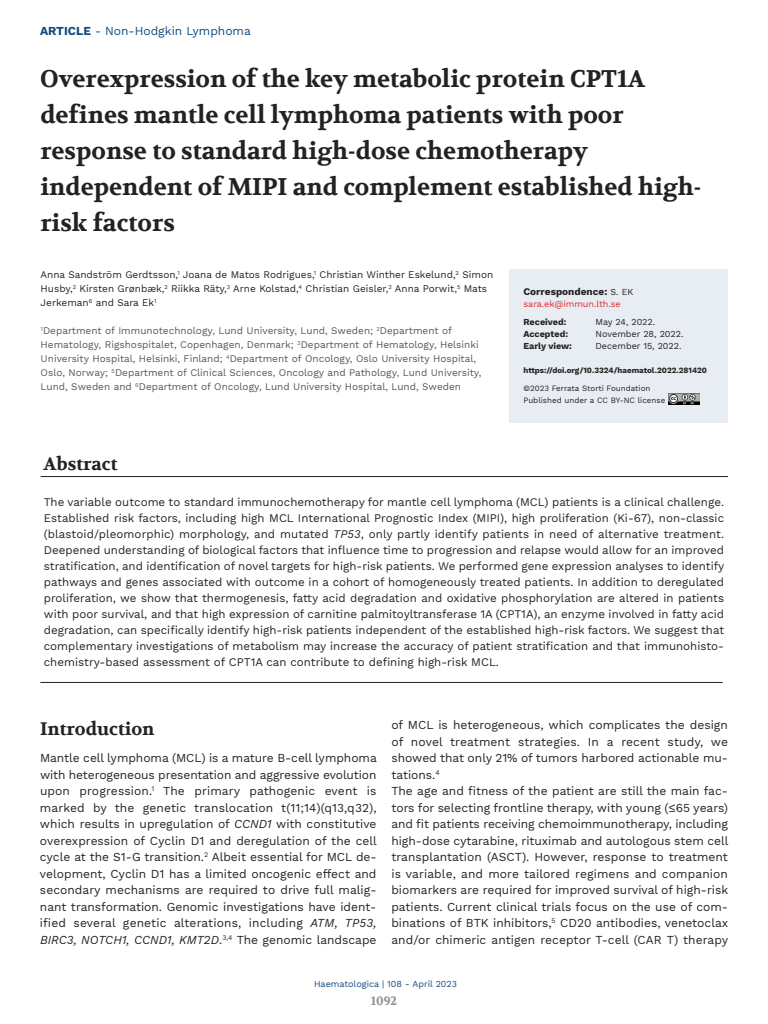
<style>
.page{position:relative;width:768px;height:1024px;background:#fff}
.page>*{position:absolute;margin:0;border:0;box-sizing:border-box;transform-origin:0 0}
.t1{font:700 24px/36px "Volkhov";color:#222221}
.t2{font:700 18px "Volkhov";color:#222221}
.t3{font:12px/16.5px "Work Sans";color:#222221;text-align:justify}
.t4{font:12px "Work Sans";color:#134a80}
.t5{font:700 12px "Volkhov";color:#919190}
.t6{font:11.5px/16px "Work Sans";color:#222221;text-align:justify}
.t7{font:10px/14px "Work Sans";color:#585757}
.t8{font:10px/14px "Work Sans";color:#222221}
.t9{font:700 10px "Work Sans";color:#222221}
.t10{font:9px "Work Sans";color:#222221}
.t11{font:700 9px "Work Sans";color:#222221}
.t12{font:9px "Work Sans";color:#134a80}
.t13{font:9px "Work Sans";color:#e02b2b}
.t14{font:8px/12px "Work Sans";color:#222221}
.t15{font:700 8px "Work Sans";color:#222221}
.s1{font-weight:700}
.s2{font-weight:400;font-size:9px}
.s3{font-style:italic}
</style>
<div class="page">
<hr style="left:41px;top:476px;width:687px;height:1px;background:#222221">
<hr style="left:40px;top:682px;width:683px;height:1px;background:#222221">
<div style="left:509px;top:269px;width:219px;height:154px;background:#e7edf2"></div>
<img style="left:668px;top:393px;width:32px;height:11px">
<p class="t4" style="left:40px;top:24px;width:212px"><span class="s1">ARTICLE</span> - Non-Hodgkin Lymphoma</p>
<h1 class="t1" style="left:40px;top:61px;width:663px">Overexpression of the key metabolic protein CPT1A defines mantle cell lymphoma patients with poor response to standard high-dose chemotherapy independent of MIPI and complement established high&shy;risk factors</h1>
<p class="t8" style="left:41px;top:268px;width:454px">Anna Sandström Gerdtsson,<sup>1</sup> Joana de Matos Rodrigues,<sup>1</sup> Christian Winther Eskelund,<sup>2</sup> Simon<br>Husby,<sup>2</sup> Kirsten Grønbæk,<sup>2</sup> Riikka Räty,<sup>3</sup> Arne Kolstad,<sup>4</sup> Christian Geisler,<sup>2</sup> Anna Porwit,<sup>5</sup> Mats<br>Jerkeman<sup>6</sup> and Sara Ek<sup>1</sup></p>
<p class="t7" style="left:41px;top:324px;width:442px"><sup>1</sup>Department of Immunotechnology, Lund University, Lund, Sweden; <sup>2</sup>Department of Hematology, Rigshospitalet, Copenhagen, Denmark; <sup>3</sup>Department of Hematology, Helsinki University Hospital, Helsinki, Finland; <sup>4</sup>Department of Oncology, Oslo University Hospital, Oslo, Norway; <sup>5</sup>Department of Clinical Sciences, Oncology and Pathology, Lund University, Lund, Sweden and <sup>6</sup>Department of Oncology, Lund University Hospital, Lund, Sweden</p>
<p class="t9" style="left:524px;top:285px;width:111px">Correspondence: <span class="s2">S. EK</span></p>
<p class="t13" style="left:524px;top:298px;width:99px">sara.ek@immun.lth.se</p>
<p class="t11" style="left:524px;top:316px;width:44px">Received:</p>
<p class="t10" style="left:596px;top:316px;width:61px">May 24, 2022.</p>
<p class="t11" style="left:524px;top:328px;width:46px">Accepted:</p>
<p class="t10" style="left:596px;top:328px;width:89px">November 28, 2022.</p>
<p class="t11" style="left:524px;top:340px;width:50px">Early view:</p>
<p class="t10" style="left:596px;top:340px;width:87px">December 15, 2022.</p>
<p class="t15" style="left:524px;top:365px;width:185px">https://doi.org/10.3324/haematol.2022.281420</p>
<p class="t14" style="left:524px;top:382px;width:143px">©2023 Ferrata Storti Foundation<br>Published under a CC BY-NC license</p>
<h2 class="t2" style="left:44px;top:453px;width:75px">Abstract</h2>
<p class="t6" style="left:44px;top:494px;width:682px">The variable outcome to standard immunochemotherapy for mantle cell lymphoma (MCL) patients is a clinical challenge.<br>Established risk factors, including high MCL International Prognostic Index (MIPI), high proliferation (Ki-67), non-classic (blastoid/pleomorphic) morphology, and mutated <span class="s3">TP53</span>, only partly identify patients in need of alternative treatment.<br>Deepened understanding of biological factors that influence time to progression and relapse would allow for an improved stratification, and identification of novel targets for high-risk patients. We performed gene expression analyses to identify pathways and genes associated with outcome in a cohort of homogeneously treated patients. In addition to deregulated proliferation, we show that thermogenesis, fatty acid degradation and oxidative phosphorylation are altered in patients with poor survival, and that high expression of carnitine palmitoyltransferase 1A (CPT1A), an enzyme involved in fatty acid degradation, can specifically identify high-risk patients independent of the established high-risk factors. We suggest that complementary investigations of metabolism may increase the accuracy of patient stratification and that immunohisto&shy;chemistry-based assessment of CPT1A can contribute to defining high-risk MCL.</p>
<p class="t3" style="left:391px;top:717px;width:338px;text-align:left">of MCL is heterogeneous, which complicates the design of novel treatment strategies. In a recent study, we showed that only 21% of tumors harbored actionable mu&shy;tations.<sup>4<br></sup>The age and fitness of the patient are still the main fac&shy;tors for selecting frontline therapy, with young (≤65 years) and fit patients receiving chemoimmunotherapy, including high-dose cytarabine, rituximab and autologous stem cell transplantation (ASCT). However, response to treatment is variable, and more tailored regimens and companion biomarkers are required for improved survival of high-risk patients. Current clinical trials focus on the use of com&shy;binations of BTK inhibitors,<sup>5</sup> CD20 antibodies, venetoclax and/or chimeric antigen receptor T-cell (CAR T) therapy</p>
<p class="t12" style="left:314px;top:979px;width:144px">Haematologica | 108 - April 2023</p>
<p class="t5" style="left:371px;top:993px;width:28px">1092</p>
<h2 class="t2" style="left:40px;top:717px;width:116px">Introduction</h2>
<p class="t3" style="left:40px;top:750px;width:338px">Mantle cell lymphoma (MCL) is a mature B-cell lymphoma with heterogeneous presentation and aggressive evolution upon progression.<sup>1</sup> The primary pathogenic event is marked by the genetic translocation t(11;14)(q13,q32), which results in upregulation of <span class="s3">CCND1</span> with constitutive overexpression of Cyclin D1 and deregulation of the cell cycle at the S1-G transition.<sup>2</sup> Albeit essential for MCL de&shy;velopment, Cyclin D1 has a limited oncogenic effect and secondary mechanisms are required to drive full malig&shy;nant transformation. Genomic investigations have ident&shy;ified several genetic alterations, including <span class="s3">ATM, TP53, BIRC3, NOTCH1, CCND1, KMT2D</span>.<sup>3,4</sup> The genomic landscape</p>
</div>
